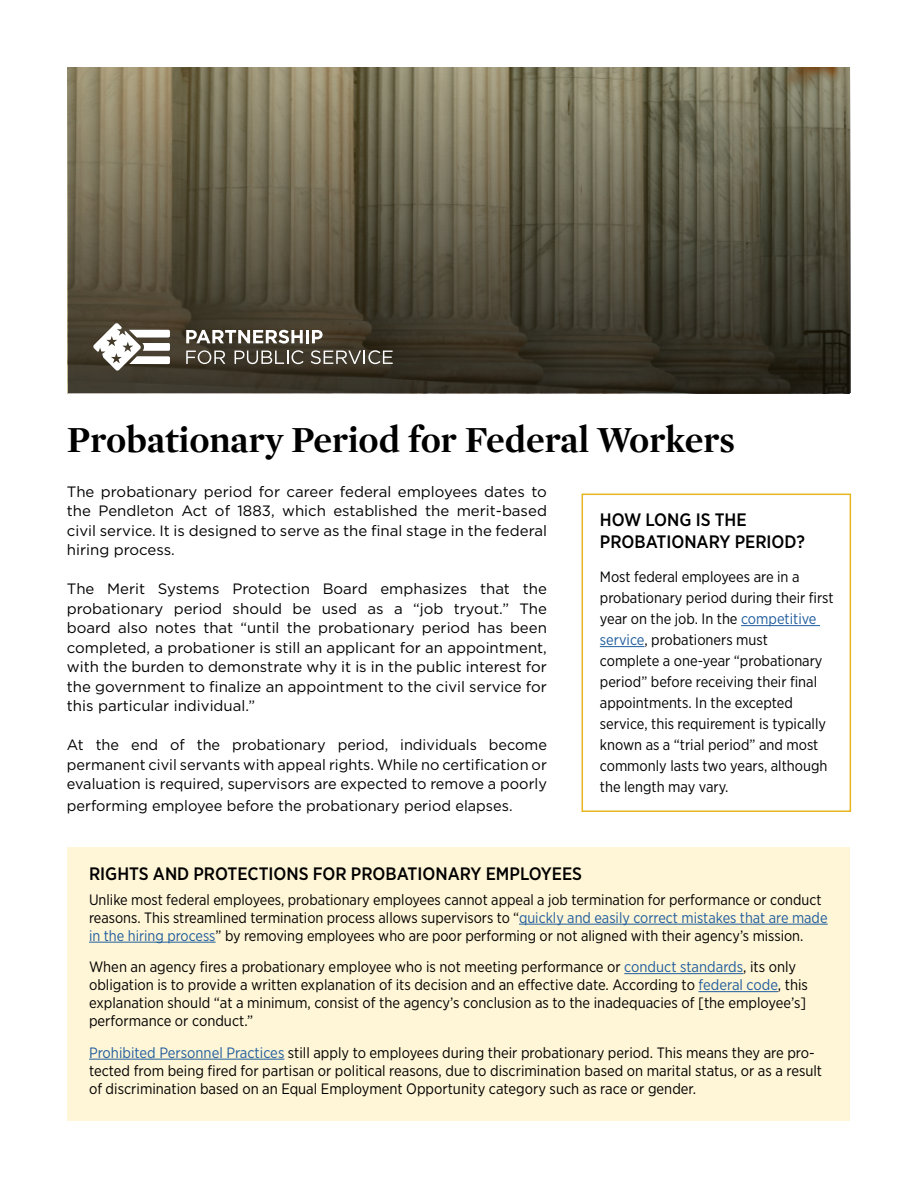
<style>
.page{position:relative;width:918px;height:1188px;background:#fff}
.page>*{position:absolute;margin:0;border:0;box-sizing:border-box;transform-origin:0 0}
.t1{font:700 37.5px "Mercury Display";color:#000}
.t2{font:500 18px/21.6px "Gotham Narrow";color:#000}
.t3{font:15px/21px "Gotham Narrow";color:#000}
.t4{font:15px/19.5px "Gotham";color:#000;text-align:justify}
.s1{color:#215e9e}
</style>
<div class="page">
<div style="left:582px;top:494px;width:269px;height:318px;border:2px solid #e7b621"></div>
<div style="left:67px;top:847px;width:783px;height:273px;background:#fff6d7"></div>
<hr style="left:741px;top:625px;width:79px;height:1px;background:#215e9e">
<hr style="left:600px;top:646px;width:44px;height:1px;background:#215e9e">
<hr style="left:519px;top:924px;width:309px;height:1px;background:#215e9e">
<hr style="left:89px;top:942px;width:127px;height:1px;background:#215e9e">
<hr style="left:624px;top:973px;width:119px;height:1px;background:#215e9e">
<hr style="left:699px;top:991px;width:79px;height:1px;background:#215e9e">
<hr style="left:89px;top:1059px;width:195px;height:1px;background:#215e9e">
<svg style="left:68px;top:68px;width:782px;height:325px;background:#5c5743"></svg>
<svg style="left:186px;top:330px;width:137px;height:14px"></svg>
<svg style="left:186px;top:350px;width:39px;height:14px"></svg>
<svg style="left:235px;top:350px;width:69px;height:14px"></svg>
<svg style="left:311px;top:350px;width:82px;height:14px"></svg>
<svg style="left:93px;top:323px;width:77px;height:48px"></svg>
<p class="t1" style="left:67px;top:412px;width:670px">Probationary Period for Federal Workers</p>
<p class="t4" style="left:67px;top:481px;width:482px">The probationary period for career federal employees dates to the Pendleton Act of 1883, which established the merit-based civil service. It is designed to serve as the final stage in the federal hiring process.</p>
<p class="t4" style="left:67px;top:579px;width:482px">The Merit Systems Protection Board emphasizes that the probationary period should be used as a “job tryout.” The board also notes that “until the probationary period has been completed, a probationer is still an applicant for an appointment, with the burden to demonstrate why it is in the public interest for the government to finalize an appointment to the civil service for this particular individual.”</p>
<p class="t4" style="left:67px;top:735px;width:482px">At the end of the probationary period, individuals become permanent civil servants with appeal rights. While no certification or evaluation is required, supervisors are expected to remove a poorly</p>
<p class="t4" style="left:67px;top:795px;width:447px">performing employee before the probationary period elapses.</p>
<p class="t2" style="left:600px;top:509px;width:207px">HOW LONG IS THE<br>PROBATIONARY PERIOD?</p>
<p class="t3" style="left:600px;top:566px;width:235px">Most federal employees are in a probationary period during their first year on the job. In the <span class="s1">competitive service</span>, probationers must<br>complete a one-year “probationary period” before receiving their final appointments. In the excepted service, this requirement is typically known as a “trial period” and most commonly lasts two years, although the length may vary.</p>
<p class="t2" style="left:89px;top:863px;width:495px">RIGHTS AND PROTECTIONS FOR PROBATIONARY EMPLOYEES</p>
<p class="t3" style="left:89px;top:890px;width:740px;line-height:18px">Unlike most federal employees, probationary employees cannot appeal a job termination for performance or conduct reasons. This streamlined termination process allows supervisors to “<span class="s1">quickly and easily correct mistakes that are made in the hiring process</span>” by removing employees who are poor performing or not aligned with their agency’s mission.</p>
<p class="t3" style="left:89px;top:958px;width:720px;line-height:18px">When an agency fires a probationary employee who is not meeting performance or <span class="s1">conduct standards</span>, its only obligation is to provide a written explanation of its decision and an effective date. According to <span class="s1">federal code</span>, this explanation should “at a minimum, consist of the agency’s conclusion as to the inadequacies of [the employee’s] performance or conduct.”</p>
<p class="t3" style="left:89px;top:1043px;width:735px;line-height:18px"><span class="s1">Prohibited Personnel Practices</span> still apply to employees during their probationary period. This means they are pro&shy;tected from being fired for partisan or political reasons, due to discrimination based on marital status, or as a result of discrimination based on an Equal Employment Opportunity category such as race or gender.</p>
</div>
